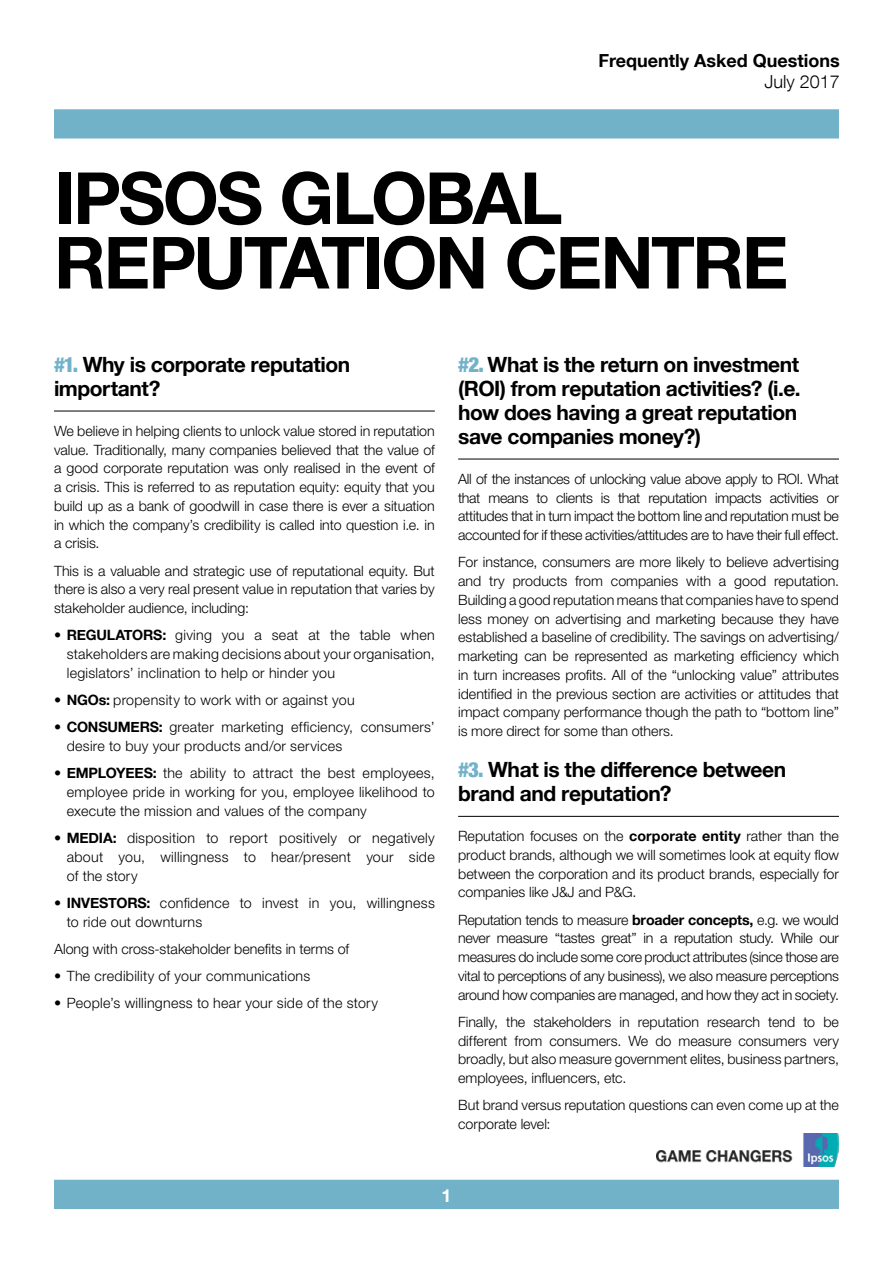
<style>
.page{position:relative;width:893px;height:1263px;background:#fff}
.page>*{position:absolute;margin:0;border:0;box-sizing:border-box;transform-origin:0 0}
.t1{font:700 72px/64.5px "Helvetica Neue LT Com";letter-spacing:-.035em;color:#000}
.SH1_BlackBold_Underl{font:700 21px/24px "Helvetica Neue";letter-spacing:-.02em;color:#000}
.t2{font:700 18px "Helvetica Neue LT Com";color:#000}
.t3{font:300 18px "Helvetica Neue LT Com";color:#000}
.t4{font:700 18px "Helvetica Neue";color:#fff}
.Body{font:300 14.25px/18.8px "Helvetica Neue LT";color:#000;text-align:justify}
.Body-2{font:300 14.25px/18.8px "Helvetica Neue LT";letter-spacing:.02em;color:#000}
.s1{font-weight:900;font-stretch:condensed;color:#72b2c9}
.s2{font-family:"Helvetica Neue";font-weight:700}
</style>
<div class="page">
<div style="left:54px;top:1180px;width:785px;height:29px;background:#72b2c9"></div>
<div style="left:54px;top:109px;width:785px;height:30px;background:#72b2c9;border:2px solid #72b2c9"></div>
<img style="left:657px;top:1134px;width:182px;height:32px">
<hr style="left:54px;top:411px;width:381px;height:1px;background:#000">
<hr style="left:458px;top:459px;width:381px;height:1px;background:#000">
<hr style="left:458px;top:816px;width:381px;height:1px;background:#000">
<p class="t2" style="left:598px;top:49px;width:243px">Frequently Asked Questions</p>
<p class="t3" style="left:764px;top:71px;width:77px">July 2017</p>
<h1 class="t1" style="left:54px;top:164px;width:736px">IPSOS GLOBAL<br>REPUTATION CENTRE</h1>
<p class="SH1_BlackBold_Underl" style="left:54px;top:353px;width:298px"><span class="s1">#1.</span> Why is corporate reputation important?</p>
<p class="Body" style="left:54px;top:421px;width:382px">We believe in helping clients to unlock value stored in reputation value. Traditionally, many companies believed that the value of a good corporate reputation was only realised in the event of a crisis. This is referred to as reputation equity: equity that you build up as a bank of goodwill in case there is ever a situation in which the company’s credibility is called into question i.e. in a crisis.</p>
<p class="Body" style="left:54px;top:561px;width:382px">This is a valuable and strategic use of reputational equity. But there is also a very real present value in reputation that varies by stakeholder audience, including:</p>
<p class="Body" style="left:67px;top:626px;width:370px;text-indent:-13px">• <span class="s2">REGULATORS:</span> giving you a seat at the table when stakeholders are making decisions about your organisation, legislators’ inclination to help or hinder you</p>
<p class="Body-2" style="left:54px;top:690px;width:302px">• <span class="s2">NGOs:</span> propensity to work with or against you</p>
<p class="Body-2" style="left:67px;top:718px;width:370px;text-indent:-13px">• <span class="s2">CONSUMERS:</span> greater marketing efficiency, consumers’ desire to buy your products and/or services</p>
<p class="Body" style="left:67px;top:764px;width:370px;text-indent:-13px">• <span class="s2">EMPLOYEES:</span> the ability to attract the best employees, employee pride in working for you, employee likelihood to execute the mission and values of the company</p>
<p class="Body" style="left:67px;top:828px;width:370px;text-indent:-13px">• <span class="s2">MEDIA:</span> disposition to report positively or negatively about you, willingness to hear/present your side of the story</p>
<p class="Body" style="left:67px;top:893px;width:370px;text-indent:-13px">• <span class="s2">INVESTORS:</span> confidence to invest in you, willingness to ride out downturns</p>
<p class="Body" style="left:54px;top:939px;width:297px">Along with cross-stakeholder benefits in terms of</p>
<p class="Body-2" style="left:54px;top:966px;width:258px">• The credibility of your communications</p>
<p class="Body-2" style="left:54px;top:993px;width:326px">• People’s willingness to hear your side of the story</p>
<p class="SH1_BlackBold_Underl" style="left:458px;top:353px;width:344px"><span class="s1">#2.</span> What is the return on investment (ROI) from reputation activities? (i.e. how does having a great reputation save companies money?)</p>
<p class="Body" style="left:458px;top:469px;width:382px">All of the instances of unlocking value above apply to ROI. What that means to clients is that reputation impacts activities or attitudes that in turn impact the bottom line and reputation must be accounted for if these activities/attitudes are to have their full effect.</p>
<p class="Body" style="left:458px;top:553px;width:382px">For instance, consumers are more likely to believe advertising and try products from companies with a good reputation.<br>Building a good reputation means that companies have to spend less money on advertising and marketing because they have established a baseline of credibility. The savings on advertising/ marketing can be represented as marketing efficiency which in turn increases profits. All of the “unlocking value” attributes identified in the previous section are activities or attitudes that impact company performance though the path to “bottom line” is more direct for some than others.</p>
<p class="SH1_BlackBold_Underl" style="left:458px;top:758px;width:330px"><span class="s1">#3.</span> What is the difference between brand and reputation?</p>
<p class="Body" style="left:458px;top:826px;width:382px">Reputation focuses on the <span class="s2">corporate entity</span> rather than the product brands, although we will sometimes look at equity flow between the corporation and its product brands, especially for companies like J&amp;J and P&amp;G.</p>
<p class="Body" style="left:458px;top:910px;width:382px">Reputation tends to measure <span class="s2">broader concepts,</span> e.g. we would never measure “tastes great” in a reputation study. While our measures do include some core product attributes (since those are vital to perceptions of any business), we also measure perceptions around how companies are managed, and how they act in society.</p>
<p class="Body" style="left:458px;top:1012px;width:382px">Finally, the stakeholders in reputation research tend to be different from consumers. We do measure consumers very broadly, but also measure government elites, business partners, employees, influencers, etc.</p>
<p class="Body" style="left:458px;top:1096px;width:382px">But brand versus reputation questions can even come up at the corporate level:</p>
<p class="t4" style="left:441px;top:1182px;width:12px">1</p>
</div>
